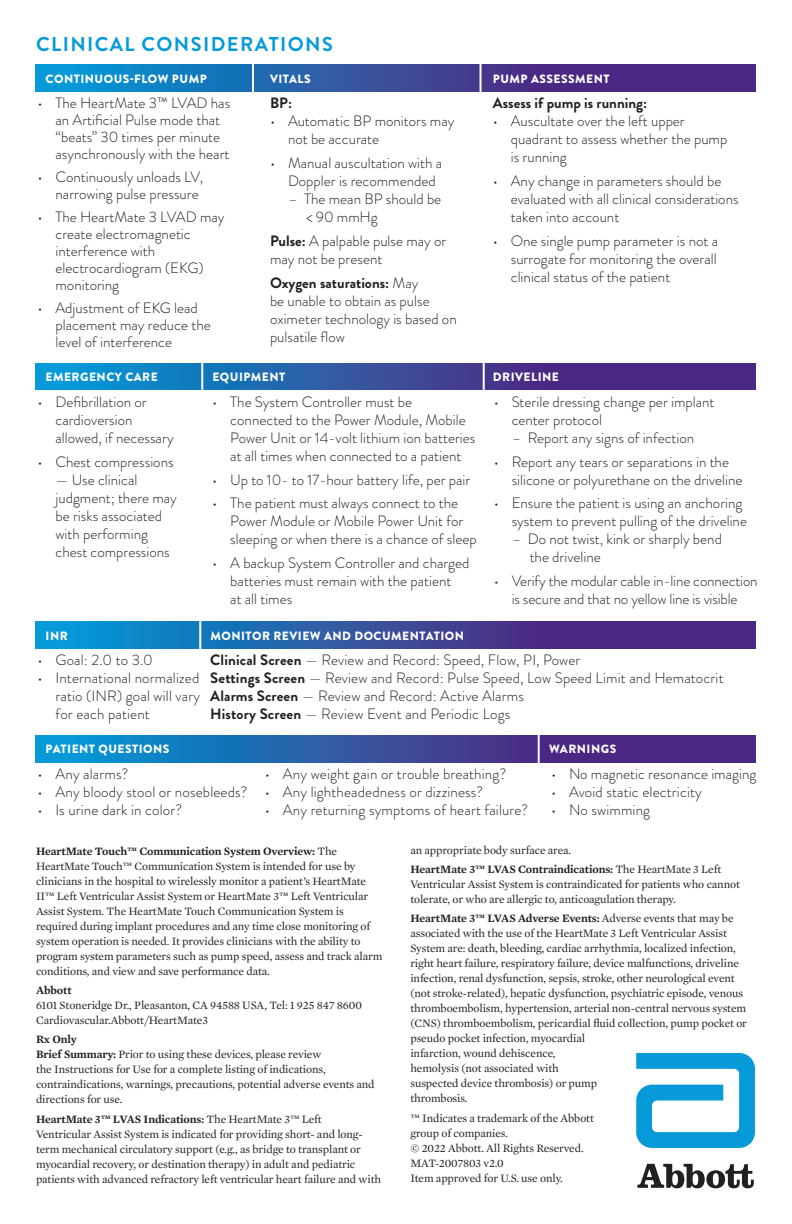
<style>
.page{position:relative;width:792px;height:1224px;background:#fff}
.page>*{position:absolute;margin:0;border:0;box-sizing:border-box;transform-origin:0 0}
.t1{font:700 20px "Brandon Grotesque";letter-spacing:.07em;color:#069ad9}
.t2{font:300 15px/18px "Brandon Grotesque";color:#231f20}
.t3{font:700 15px "Brandon Grotesque";color:#231f20}
.Level{font:900 12px "Brandon Grotesque";letter-spacing:.04em;color:#fff}
.t4{font:11.6px/15px "Mercury Text G1";letter-spacing:-.01em;color:#231f20}
.t5{font:600 11.6px "Mercury Text G1";letter-spacing:-.01em;color:#231f20}
.s1{font-weight:700}
.s2{font-weight:600}
</style>
<div class="page">
<svg style="left:36px;top:65px;width:720px;height:27px;background:#3052a0"></svg>
<svg style="left:36px;top:363px;width:720px;height:27px;background:#3152a0"></svg>
<hr style="left:252px;top:60px;width:2px;height:41px;background:#fff">
<hr style="left:201px;top:356px;width:2px;height:40px;background:#fff">
<svg style="left:36px;top:622px;width:720px;height:27px;background:#3152a0"></svg>
<hr style="left:199px;top:616px;width:2px;height:40px;background:#fff">
<svg style="left:36px;top:735px;width:720px;height:27px;background:#3052a0"></svg>
<hr style="left:538px;top:732px;width:2px;height:40px;background:#fff">
<hr style="left:480px;top:60px;width:2px;height:41px;background:#fff">
<hr style="left:483px;top:356px;width:2px;height:40px;background:#fff">
<svg style="left:636px;top:1053px;width:119px;height:95px"></svg>
<svg style="left:637px;top:1164px;width:117px;height:24px"></svg>
<p class="t1" style="left:36px;top:30px;width:298px">CLINICAL CONSIDERATIONS</p>
<p class="Level" style="left:46px;top:70px;width:163px">CONTINUOUS-FLOW PUMP</p>
<p class="Level" style="left:270px;top:70px;width:42px">VITALS</p>
<p class="t2" style="left:56px;top:95px;width:176px;line-height:17px;text-indent:-18px">• The HeartMate 3™ LVAD has an Artificial Pulse mode that “beats” 30 times per minute asynchronously with the heart</p>
<p class="t2" style="left:38px;top:169px;width:167px;line-height:17px;text-align:right">• Continuously unloads LV, narrowing pulse pressure</p>
<p class="t2" style="left:56px;top:208px;width:171px;line-height:17px;text-indent:-18px">• The HeartMate 3 LVAD may create electromagnetic interference with electrocardiogram (EKG) monitoring</p>
<p class="t2" style="left:56px;top:299px;width:157px;line-height:17px;text-indent:-18px">• Adjustment of EKG lead placement may reduce the level of interference</p>
<p class="t3" style="left:270px;top:93px;width:24px">BP:</p>
<p class="t2" style="left:288px;top:112px;width:168px;text-indent:-18px">• Automatic BP monitors may not be accurate</p>
<p class="t2" style="left:288px;top:154px;width:156px;text-indent:-18px">• Manual auscultation with a<br>Doppler is recommended</p>
<p class="t2" style="left:288px;top:190px;width:155px">– The mean BP should be</p>
<p class="t2" style="left:306px;top:208px;width:73px">&lt; 90 mmHg</p>
<p class="t2" style="left:270px;top:232px;width:178px"><span class="s1">Pulse:</span> A palpable pulse may or may not be present</p>
<p class="t2" style="left:270px;top:274px;width:188px"><span class="s1">Oxygen saturations:</span> May<br>be unable to obtain as pulse oximeter technology is based on pulsatile flow</p>
<p class="Level" style="left:46px;top:369px;width:114px">EMERGENCY CARE</p>
<p class="t2" style="left:56px;top:393px;width:120px;text-indent:-18px">• Defibrillation or cardioversion allowed, if necessary</p>
<p class="t2" style="left:38px;top:452px;width:138px">• Chest compressions</p>
<p class="t2" style="left:56px;top:470px;width:123px">— Use clinical judgment; there may be risks associated with performing chest compressions</p>
<p class="Level" style="left:212px;top:369px;width:74px">EQUIPMENT</p>
<p class="t2" style="left:230px;top:393px;width:247px;text-indent:-18px">• The System Controller must be connected to the Power Module, Mobile Power Unit or 14-volt lithium ion batteries at all times when connected to a patient</p>
<p class="t2" style="left:212px;top:470px;width:260px">• Up to 10- to 17-hour battery life, per pair</p>
<p class="t2" style="left:230px;top:494px;width:248px;text-indent:-18px">• The patient must always connect to the<br>Power Module or Mobile Power Unit for sleeping or when there is a chance of sleep</p>
<p class="t2" style="left:230px;top:554px;width:241px;text-indent:-18px">• A backup System Controller and charged batteries must remain with the patient<br>at all times</p>
<p class="Level" style="left:493px;top:70px;width:118px">PUMP ASSESSMENT</p>
<p class="t3" style="left:493px;top:93px;width:156px">Assess if pump is running:</p>
<p class="t2" style="left:511px;top:112px;width:218px;text-indent:-18px">• Auscultate over the left upper quadrant to assess whether the pump is running</p>
<p class="t2" style="left:511px;top:172px;width:229px;text-indent:-18px">• Any change in parameters should be evaluated with all clinical considerations taken into account</p>
<p class="t2" style="left:511px;top:232px;width:209px;text-align:justify;text-indent:-18px">• One single pump parameter is not a surrogate for monitoring the overall clinical status of the patient</p>
<p class="Level" style="left:493px;top:369px;width:68px">DRIVELINE</p>
<p class="t2" style="left:494px;top:393px;width:222px">• Sterile dressing change per implant</p>
<p class="t2" style="left:512px;top:411px;width:92px">center protocol</p>
<p class="t2" style="left:512px;top:429px;width:184px">– Report any signs of infection</p>
<p class="t2" style="left:494px;top:452px;width:237px">• Report any tears or separations in the</p>
<p class="t2" style="left:512px;top:470px;width:232px">silicone or polyurethane on the driveline</p>
<p class="t2" style="left:512px;top:494px;width:237px;text-indent:-18px">• Ensure the patient is using an anchoring system to prevent pulling of the driveline</p>
<p class="t2" style="left:512px;top:530px;width:212px">– Do not twist, kink or sharply bend</p>
<p class="t2" style="left:530px;top:548px;width:73px">the driveline</p>
<p class="t2" style="left:494px;top:572px;width:266px;text-align:center">• Verify the modular cable in-line connection is secure and that no yellow line is visible</p>
<p class="Level" style="left:46px;top:627px;width:24px">INR</p>
<p class="Level" style="left:210px;top:627px;width:255px">MONITOR REVIEW AND DOCUMENTATION</p>
<p class="t2" style="left:38px;top:651px;width:117px">• Goal: 2.0 to 3.0</p>
<p class="t2" style="left:56px;top:669px;width:146px;text-align:justify;text-indent:-18px">• International normalized ratio (INR) goal will vary for each patient</p>
<p class="t2" style="left:210px;top:651px;width:372px"><span class="s1">Clinical Screen</span> — Review and Record: Speed, Flow, PI, Power</p>
<p class="t2" style="left:210px;top:669px;width:515px"><span class="s1">Settings Screen</span> — Review and Record: Pulse Speed, Low Speed Limit and Hematocrit</p>
<p class="t2" style="left:210px;top:687px;width:315px"><span class="s1">Alarms Screen</span> — Review and Record: Active Alarms</p>
<p class="t2" style="left:210px;top:705px;width:301px"><span class="s1">History Screen</span> — Review Event and Periodic Logs</p>
<p class="Level" style="left:46px;top:741px;width:125px">PATIENT QUESTIONS</p>
<p class="Level" style="left:549px;top:741px;width:69px">WARNINGS</p>
<p class="t2" style="left:38px;top:765px;width:92px">• Any alarms?</p>
<p class="t2" style="left:38px;top:783px;width:212px">• Any bloody stool or nosebleeds?</p>
<p class="t2" style="left:38px;top:801px;width:146px">• Is urine dark in color?</p>
<p class="t2" style="left:265px;top:765px;width:243px">• Any weight gain or trouble breathing?</p>
<p class="t2" style="left:265px;top:783px;width:220px">• Any lightheadedness or dizziness?</p>
<p class="t2" style="left:265px;top:801px;width:265px">• Any returning symptoms of heart failure?</p>
<p class="t2" style="left:551px;top:765px;width:207px">• No magnetic resonance imaging</p>
<p class="t2" style="left:551px;top:783px;width:152px">• Avoid static electricity</p>
<p class="t2" style="left:551px;top:801px;width:101px">• No swimming</p>
<p class="t4" style="left:36px;top:843px;width:348px"><span class="s2">HeartMate Touch™ Communication System Overview:</span> The HeartMate Touch™ Communication System is intended for use by clinicians in the hospital to wirelessly monitor a patient’s HeartMate II™ Left Ventricular Assist System or HeartMate 3™ Left Ventricular Assist System. The HeartMate Touch Communication System is required during implant procedures and any time close monitoring of system operation is needed. It provides clinicians with the ability to program system parameters such as pump speed, assess and track alarm conditions, and view and save performance data.</p>
<p class="t4" style="left:36px;top:982px;width:327px"><span class="s2">Abbott<br></span>6101 Stoneridge Dr., Pleasanton, CA 94588 USA, Tel: 1 925 847 8600</p>
<p class="t4" style="left:36px;top:1012px;width:174px">Cardiovascular.Abbott/HeartMate3</p>
<p class="t5" style="left:36px;top:1031px;width:42px">Rx Only</p>
<p class="t4" style="left:36px;top:1046px;width:340px"><span class="s2">Brief Summary:</span> Prior to using these devices, please review<br>the Instructions for Use for a complete listing of indications, contraindications, warnings, precautions, potential adverse events and directions for use.</p>
<p class="t4" style="left:36px;top:1111px;width:347px"><span class="s2">HeartMate 3™ LVAS Indications:</span> The HeartMate 3™ Left<br>Ventricular Assist System is indicated for providing short- and long&shy;term mechanical circulatory support (e.g., as bridge to transplant or myocardial recovery, or destination therapy) in adult and pediatric patients with advanced refractory left ventricular heart failure and with</p>
<p class="t4" style="left:410px;top:842px;width:162px">an appropriate body surface area.</p>
<p class="t4" style="left:410px;top:861px;width:331px"><span class="s2">HeartMate 3™ LVAS Contraindications:</span> The HeartMate 3 Left<br>Ventricular Assist System is contraindicated for patients who cannot tolerate, or who are allergic to, anticoagulation therapy.</p>
<p class="t4" style="left:410px;top:910px;width:338px"><span class="s2">HeartMate 3™ LVAS Adverse Events:</span> Adverse events that may be associated with the use of the HeartMate 3 Left Ventricular Assist System are: death, bleeding, cardiac arrhythmia, localized infection, right heart failure, respiratory failure, device malfunctions, driveline infection, renal dysfunction, sepsis, stroke, other neurological event (not stroke-related), hepatic dysfunction, psychiatric episode, venous thromboembolism, hypertension, arterial non-central nervous system (CNS) thromboembolism, pericardial fluid collection, pump pocket or pseudo pocket infection, myocardial<br>infarction, wound dehiscence,<br>hemolysis (not associated with<br>suspected device thrombosis) or pump<br>thrombosis.</p>
<p class="t4" style="left:410px;top:1110px;width:185px">™ Indicates a trademark of the Abbott group of companies.</p>
<p class="t4" style="left:410px;top:1140px;width:175px">© 2022 Abbott. All Rights Reserved.</p>
<p class="t4" style="left:410px;top:1155px;width:95px">MAT-2007803 v2.0</p>
<p class="t4" style="left:410px;top:1170px;width:154px">Item approved for U.S. use only.</p>
</div>
